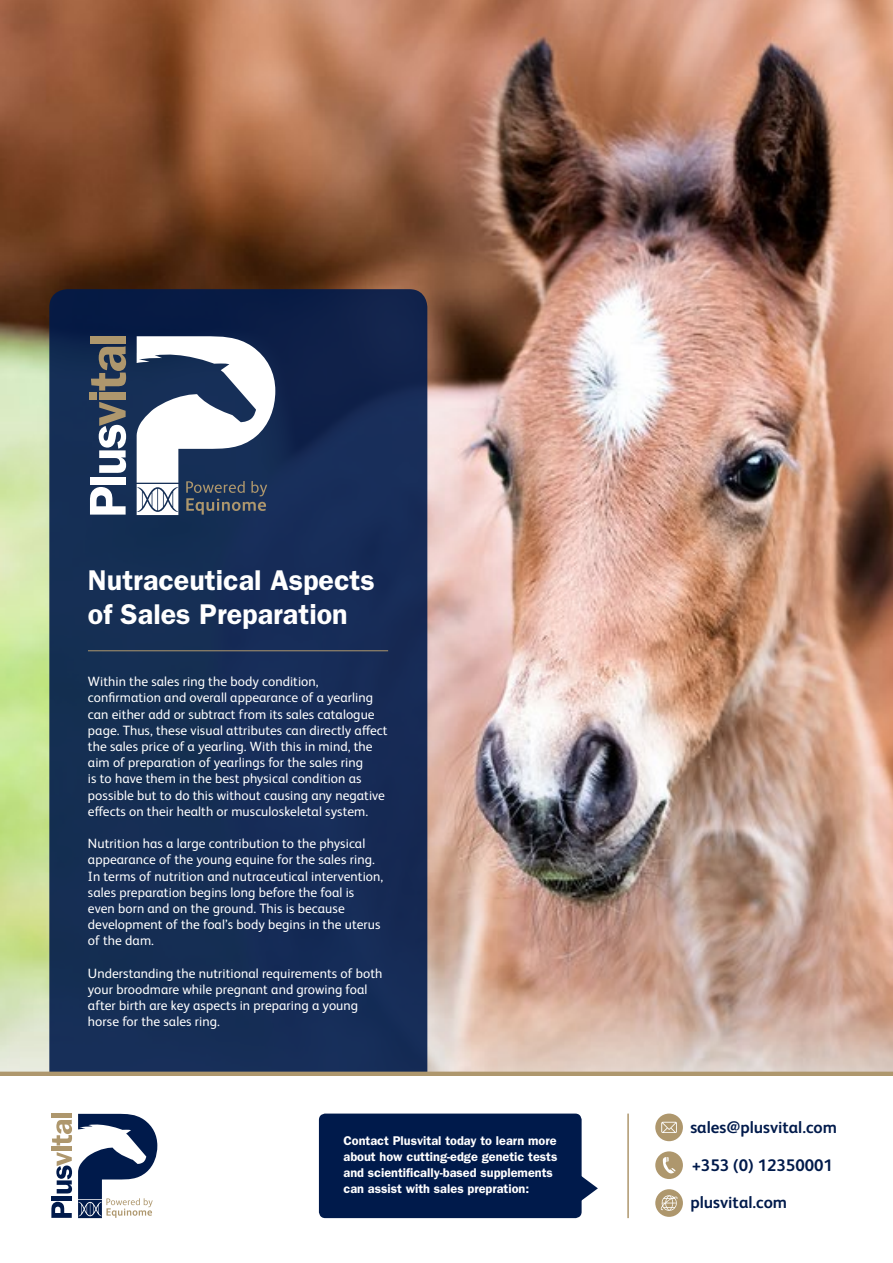
<style>
.page{position:relative;width:893px;height:1263px;background:#fff}
.page>*{position:absolute;margin:0;border:0;box-sizing:border-box;transform-origin:0 0}
.t1{font:600 28.65px/34.3px "Franklin Gothic";color:#fff}
.t2{font:700 16.8px/36.8px "FS Albert Pro";color:#001a4b}
.t3{font:13.5px/16.2px "FS Albert Pro";letter-spacing:.005em;color:#fff}
.t4{font:600 12.75px/15.9px "Franklin Gothic";color:#fff}
</style>
<div class="page">
<img style="left:0;top:0;width:893px;height:1071px">
<div style="left:49px;top:289px;width:378px;height:804px;background:linear-gradient(to bottom,#122750,#173059);border-radius:18px"></div>
<svg style="left:137px;top:336px;width:138px;height:179px"></svg>
<svg style="left:90px;top:487px;width:36px;height:28px"></svg>
<div style="left:90px;top:477px;width:36px;height:8px;background:#fff"></div>
<svg style="left:99px;top:402px;width:27px;height:71px"></svg>
<div style="left:99px;top:392px;width:27px;height:8px;background:#ae976d"></div>
<svg style="left:91px;top:346px;width:35px;height:45px;background:#62625f"></svg>
<div style="left:90px;top:336px;width:36px;height:7px;background:#ae976d"></div>
<div style="left:89px;top:392px;width:8px;height:8px;background:#ae976d"></div>
<hr style="left:88px;top:650px;width:300px;height:1px;background:#ae976d">
<svg style="left:0;top:1071px;width:893px;height:148px"></svg>
<svg style="left:78px;top:1114px;width:79px;height:104px"></svg>
<svg style="left:51px;top:1202px;width:21px;height:16px"></svg>
<hr style="left:51px;top:1196px;width:21px;height:4px;background:#001a4b">
<div style="left:51px;top:1113px;width:21px;height:5px;background:#ae976d"></div>
<svg style="left:51px;top:1120px;width:21px;height:73px"></svg>
<div style="left:655px;top:1113px;width:28px;height:28px;background:#ae976d;border-radius:50%"></div>
<svg style="left:661px;top:1122px;width:16px;height:11px"></svg>
<div style="left:655px;top:1151px;width:28px;height:28px;background:#ae976d;border-radius:50%"></div>
<svg style="left:663px;top:1157px;width:12px;height:16px"></svg>
<div style="left:655px;top:1189px;width:28px;height:28px;background:#ae976d;border-radius:50%"></div>
<svg style="left:661px;top:1195px;width:17px;height:16px"></svg>
<hr style="left:627px;top:1113px;width:2px;height:105px;background:#ae976d">
<div style="left:319px;top:1113px;width:263px;height:105px;background:#001a4b;border-radius:6px"></div>
<svg style="left:581px;top:1173px;width:17px;height:31px"></svg>
<h1 class="t1" style="left:88px;top:563px;width:288px">Nutraceutical Aspects of Sales Preparation</h1>
<p class="t3" style="left:88px;top:672px;width:301px">Within the sales ring the body condition, confirmation and overall appearance of a yearling can either add or subtract from its sales catalogue page. Thus, these visual attributes can directly affect the sales price of a yearling. With this in mind, the aim of preparation of yearlings for the sales ring<br>is to have them in the best physical condition as possible but to do this without causing any negative effects on their health or musculoskeletal system.</p>
<p class="t3" style="left:88px;top:834px;width:297px">Nutrition has a large contribution to the physical appearance of the young equine for the sales ring.<br>In terms of nutrition and nutraceutical intervention, sales preparation begins long before the foal is even born and on the ground. This is because development of the foal’s body begins in the uterus of the dam.</p>
<p class="t3" style="left:88px;top:964px;width:296px">Understanding the nutritional requirements of both your broodmare while pregnant and growing foal after birth are key aspects in preparing a young horse for the sales ring.</p>
<p class="t4" style="left:343px;top:1133px;width:215px">Contact Plusvital today to learn more about how cutting-edge genetic tests and scientifically-based supplements can assist with sales prepration:</p>
<p class="t2" style="left:690px;top:1108px;width:148px">sales@plusvital.com</p>
<p class="t2" style="left:690px;top:1146px;width:144px">+353 (0) 12350001 plusvital.com</p>
</div>
